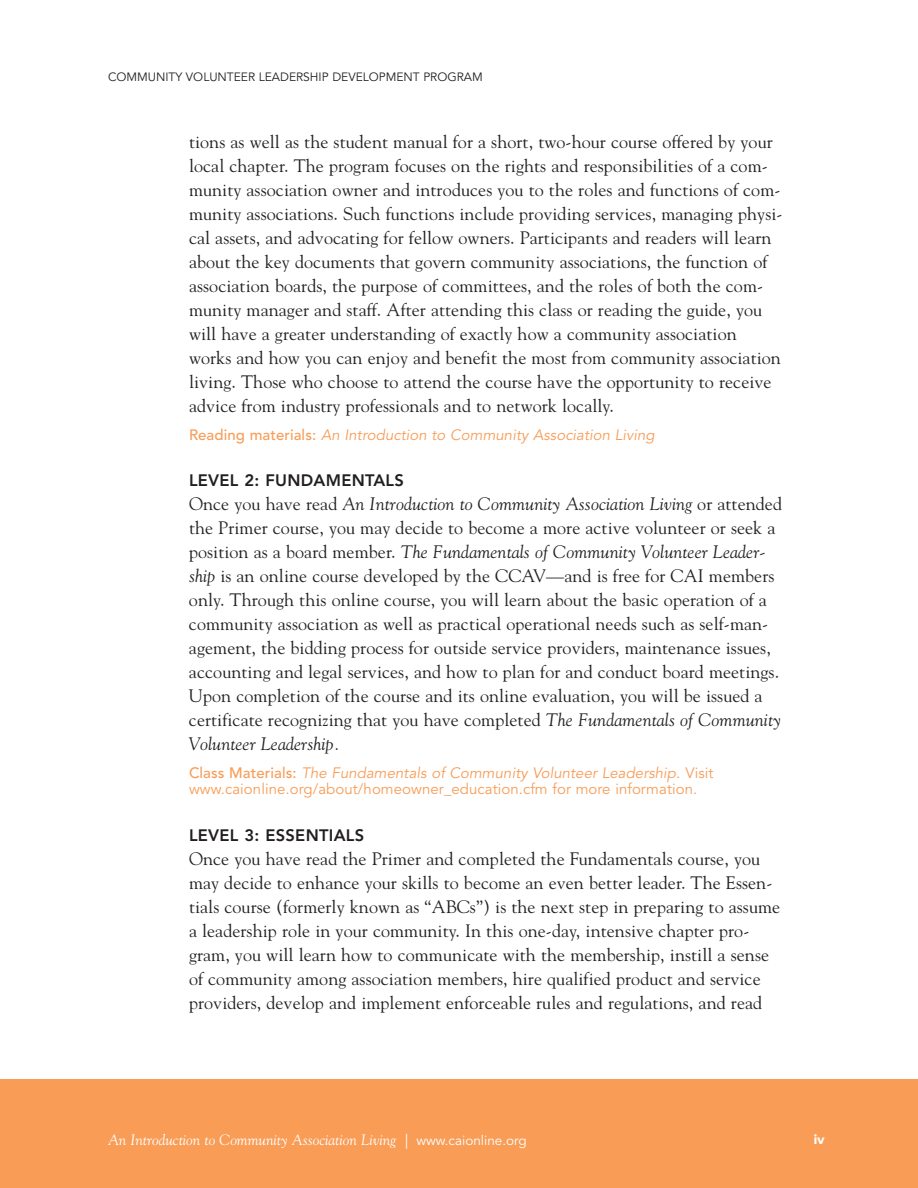
<style>
.page{position:relative;width:918px;height:1188px;background:#fff}
.page>*{position:absolute;margin:0;border:0;box-sizing:border-box;transform-origin:0 0}
.t1{font:18px/24px "Goudy";letter-spacing:.005em;color:#231f20}
.t2{font:800 16.5px "Avenir";letter-spacing:.02em;color:#231f20}
.t3{font:15px/16.5px "Avenir";letter-spacing:.005em;color:#f89c56}
.t4{font:italic 15px "Goudy";color:#fff}
.t5{font:italic 15px "Avenir";letter-spacing:.005em;color:#f89c56}
.t6{font:900 13.5px "Avenir";color:#fff}
.t7{font:12px "Avenir";color:#231f20}
.s1{font-weight:500;font-style:normal}
.s2{font-style:italic}
.s3{font-weight:500}
.s4{font-family:"Adobe Garamond"}
.s5{font-family:"Avenir";font-style:normal;font-size:13.5px}
</style>
<div class="page">
<div style="left:0;top:1080px;width:918px;height:108px;background:#f89c56"></div>
<p class="t7" style="left:108px;top:72px;width:376px">COMMUNITY VOLUNTEER LEADERSHIP DEVELOPMENT PROGRAM</p>
<p class="t1" style="left:189px;top:130px;width:595px">tions as well as the student manual for a short, two-hour course offered by your local chapter. The program focuses on the rights and responsibilities of a com&shy;munity association owner and introduces you to the roles and functions of com&shy;munity associations. Such functions include providing services, managing physi&shy;cal assets, and advocating for fellow owners. Participants and readers will learn about the key documents that govern community associations, the function of association boards, the purpose of committees, and the roles of both the com&shy;munity manager and staff. After attending this class or reading the guide, you will have a greater understanding of exactly how a community association works and how you can enjoy and benefit the most from community association living. Those who choose to attend the course have the opportunity to receive advice from industry professionals and to network locally.</p>
<p class="t5" style="left:189px;top:428px;width:467px"><span class="s1">Reading materials:</span> An Introduction to Community Association Living</p>
<p class="t2" style="left:189px;top:474px;width:216px">LEVEL 2: FUNDAMENTALS</p>
<p class="t1" style="left:189px;top:492px;width:595px">Once you have read <span class="s2">An Introduction to Community Association Living</span> or attended the Primer course, you may decide to become a more active volunteer or seek a position as a board member. <span class="s2">The Fundamentals of Community Volunteer Leader&shy;ship</span> is an online course developed by the CCAV—and is free for CAI members only. Through this online course, you will learn about the basic operation of a community association as well as practical operational needs such as self-man&shy;agement, the bidding process for outside service providers, maintenance issues, accounting and legal services, and how to plan for and conduct board meetings.<br>Upon completion of the course and its online evaluation, you will be issued a certificate recognizing that you have completed <span class="s2">The Fundamentals of Community Volunteer Leadership.</span></p>
<p class="t3" style="left:189px;top:765px;width:526px"><span class="s3">Class Materials:</span> <span class="s2">The Fundamentals of Community Volunteer Leadership.</span> Visit www.caionline.org/about/homeowner_education.cfm for more information.</p>
<p class="t2" style="left:189px;top:828px;width:177px">LEVEL 3: ESSENTIALS</p>
<p class="t1" style="left:189px;top:846px;width:593px">Once you have read the Primer and completed the Fundamentals course, you may decide to enhance your skills to become an even better leader. The Essen&shy;tials course (formerly known as “ABCs”) is the next step in preparing to assume a leadership role in your community. In this one-day, intensive chapter pro&shy;gram, you will learn how to communicate with the membership, instill a sense of community among association members, hire qualified product and service providers, develop and implement enforceable rules and regulations, and read</p>
<p class="t4" style="left:108px;top:1131px;width:420px">An Introduction to Community Association Living <span class="s4">|</span> <span class="s5">www.caionline.org</span></p>
<p class="t6" style="left:814px;top:1134px;width:13px">iv</p>
</div>
